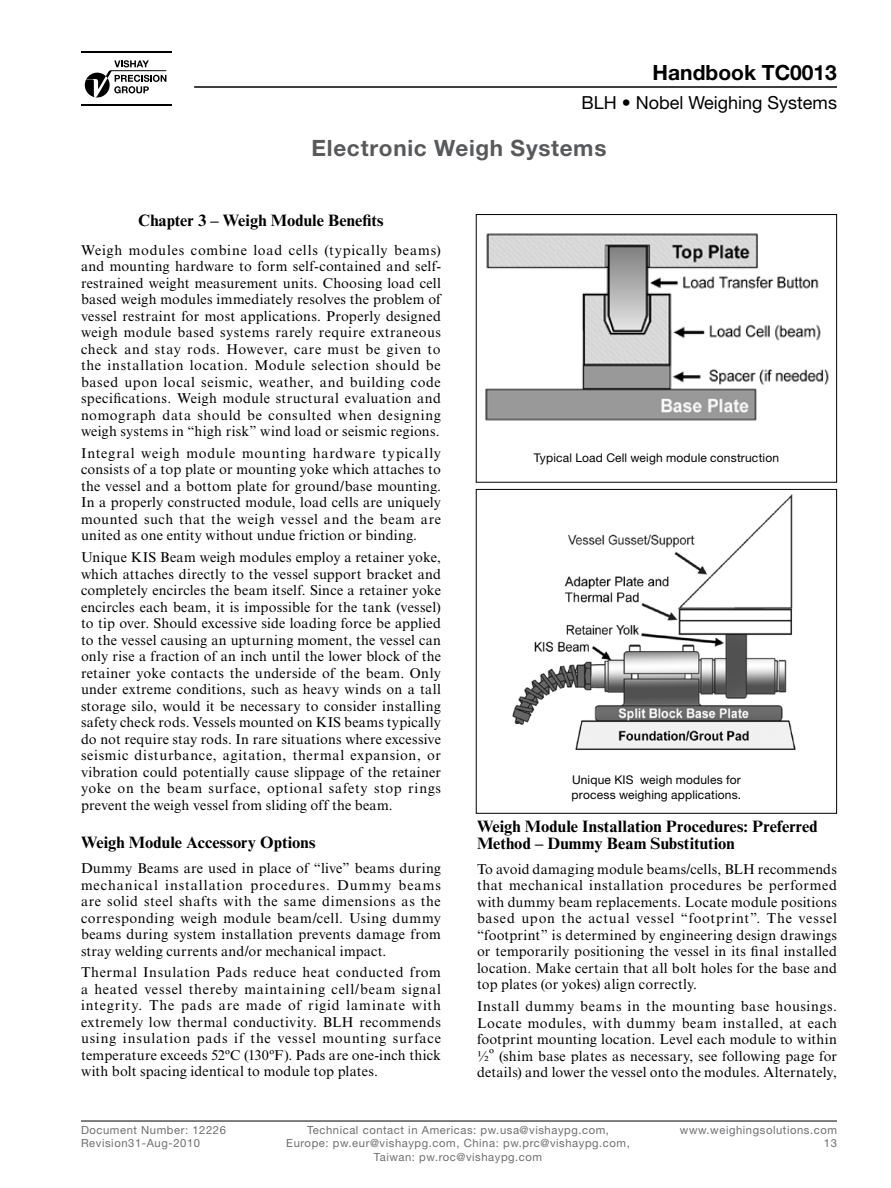
<style>
.page{position:relative;width:891px;height:1188px;background:#fff}
.page>*{position:absolute;margin:0;border:0;box-sizing:border-box;transform-origin:0 0}
.t1{font:700 22.5px "Helvetica Neue LT Std";letter-spacing:.03em;color:#58595b}
.t2{font:700 21px "Helvetica Neue LT Std";color:#000}
.t3{font:18px "Helvetica Neue LT Std";color:#000}
.TN_BodySubheader{font:700 16.5px/16.5px "Times New Roman MT Std";letter-spacing:.005em;color:#000}
.TN_BodyHeader{font:700 16.5px "Times New Roman MT Std";letter-spacing:.005em;color:#000}
.TN_BodyText{font:14.25px/16.5px "Times New Roman MT Std";letter-spacing:.015em;color:#000;text-align:justify}
.TN_FigureDescription{font:12px/15px "Helvetica Neue LT Std";letter-spacing:.015em;color:#000}
.t4{font:11.25px/13.5px "Helvetica Neue LT Std";letter-spacing:.05em;color:#6d6e71;text-align:center}
</style>
<div class="page">
<hr style="left:194px;top:86px;width:643px;height:2px;background:#000">
<svg style="left:85px;top:60px;width:81px;height:37px"></svg>
<hr style="left:81px;top:52px;width:90px;height:1px;background:#000">
<hr style="left:81px;top:104px;width:90px;height:2px;background:#000">
<hr style="left:81px;top:1121px;width:756px;height:1px;background:#000">
<img style="left:485px;top:233px;width:344px;height:188px">
<div style="left:476px;top:214px;width:361px;height:269px;border:1px solid #000"></div>
<img style="left:512px;top:494px;width:284px;height:256px">
<div style="left:476px;top:489px;width:361px;height:325px;border:1px solid #000"></div>
<h2 class="t2" style="left:653px;top:59px;width:186px">Handbook TC0013</h2>
<p class="t3" style="left:582px;top:92px;width:257px">BLH • Nobel Weighing Systems</p>
<h1 class="t1" style="left:312px;top:134px;width:296px">Electronic Weigh Systems</h1>
<p class="TN_BodyHeader" style="left:138px;top:210px;width:247px">Chapter 3 – Weigh Module Benefits</p>
<p class="TN_BodyText" style="left:81px;top:241px;width:362px">Weigh modules combine load cells (typically beams) and mounting hardware to form self-contained and self&shy;restrained weight measurement units. Choosing load cell based weigh modules immediately resolves the problem of vessel restraint for most applications. Properly designed weigh module based systems rarely require extraneous check and stay rods. However, care must be given to the installation location. Module selection should be based upon local seismic, weather, and building code specifications. Weigh module structural evaluation and nomograph data should be consulted when designing weigh systems in “high risk” wind load or seismic regions.</p>
<p class="TN_BodyText" style="left:81px;top:445px;width:362px">Integral weigh module mounting hardware typically consists of a top plate or mounting yoke which attaches to the vessel and a bottom plate for ground/base mounting.<br>In a properly constructed module, load cells are uniquely mounted such that the weigh vessel and the beam are united as one entity without undue friction or binding.</p>
<p class="TN_BodyText" style="left:81px;top:549px;width:362px">Unique KIS Beam weigh modules employ a retainer yoke, which attaches directly to the vessel support bracket and completely encircles the beam itself. Since a retainer yoke encircles each beam, it is impossible for the tank (vessel) to tip over. Should excessive side loading force be applied to the vessel causing an upturning moment, the vessel can only rise a fraction of an inch until the lower block of the retainer yoke contacts the underside of the beam. Only under extreme conditions, such as heavy winds on a tall storage silo, would it be necessary to consider installing safety check rods. Vessels mounted on KIS beams typically do not require stay rods. In rare situations where excessive seismic disturbance, agitation, thermal expansion, or vibration could potentially cause slippage of the retainer yoke on the beam surface, optional safety stop rings prevent the weigh vessel from sliding off the beam.</p>
<p class="TN_BodySubheader" style="left:81px;top:834px;width:236px">Weigh Module Accessory Options</p>
<p class="TN_BodyText" style="left:81px;top:860px;width:362px">Dummy Beams are used in place of “live” beams during mechanical installation procedures. Dummy beams are solid steel shafts with the same dimensions as the corresponding weigh module beam/cell. Using dummy beams during system installation prevents damage from stray welding currents and/or mechanical impact.</p>
<p class="TN_BodyText" style="left:81px;top:964px;width:362px">Thermal Insulation Pads reduce heat conducted from a heated vessel thereby maintaining cell/beam signal integrity. The pads are made of rigid laminate with extremely low thermal conductivity. BLH recommends using insulation pads if the vessel mounting surface temperature exceeds 52ºC (130ºF). Pads are one-inch thick with bolt spacing identical to module top plates.</p>
<p class="TN_FigureDescription" style="left:534px;top:450px;width:247px">Typical Load Cell weigh module construction</p>
<p class="TN_FigureDescription" style="left:572px;top:772px;width:171px">Unique KIS weigh modules for process weighing applications.</p>
<p class="TN_BodySubheader" style="left:477px;top:818px;width:342px">Weigh Module Installation Procedures: Preferred<br>Method – Dummy Beam Substitution</p>
<p class="TN_BodyText" style="left:477px;top:861px;width:362px">To avoid damaging module beams/cells, BLH recommends that mechanical installation procedures be performed with dummy beam replacements. Locate module positions based upon the actual vessel “footprint”. The vessel “footprint” is determined by engineering design drawings or temporarily positioning the vessel in its final installed location. Make certain that all bolt holes for the base and top plates (or yokes) align correctly.</p>
<p class="TN_BodyText" style="left:477px;top:998px;width:362px">Install dummy beams in the mounting base housings.<br>Locate modules, with dummy beam installed, at each footprint mounting location. Level each module to within ½º (shim base plates as necessary, see following page for details) and lower the vessel onto the modules. Alternately,</p>
<p class="t4" style="left:81px;top:1123px;width:147px;text-align:left">Document Number: 12226<br>Revision31-Aug-2010</p>
<p class="t4" style="left:286px;top:1123px;width:345px">Technical contact in Americas: pw.usa@vishaypg.com,<br>Europe: pw.eur@vishaypg.com, China: pw.prc@vishaypg.com,<br>Taiwan: pw.roc@vishaypg.com</p>
<p class="t4" style="left:680px;top:1123px;width:159px;text-align:right">www.weighingsolutions.com<br>13</p>
</div>
